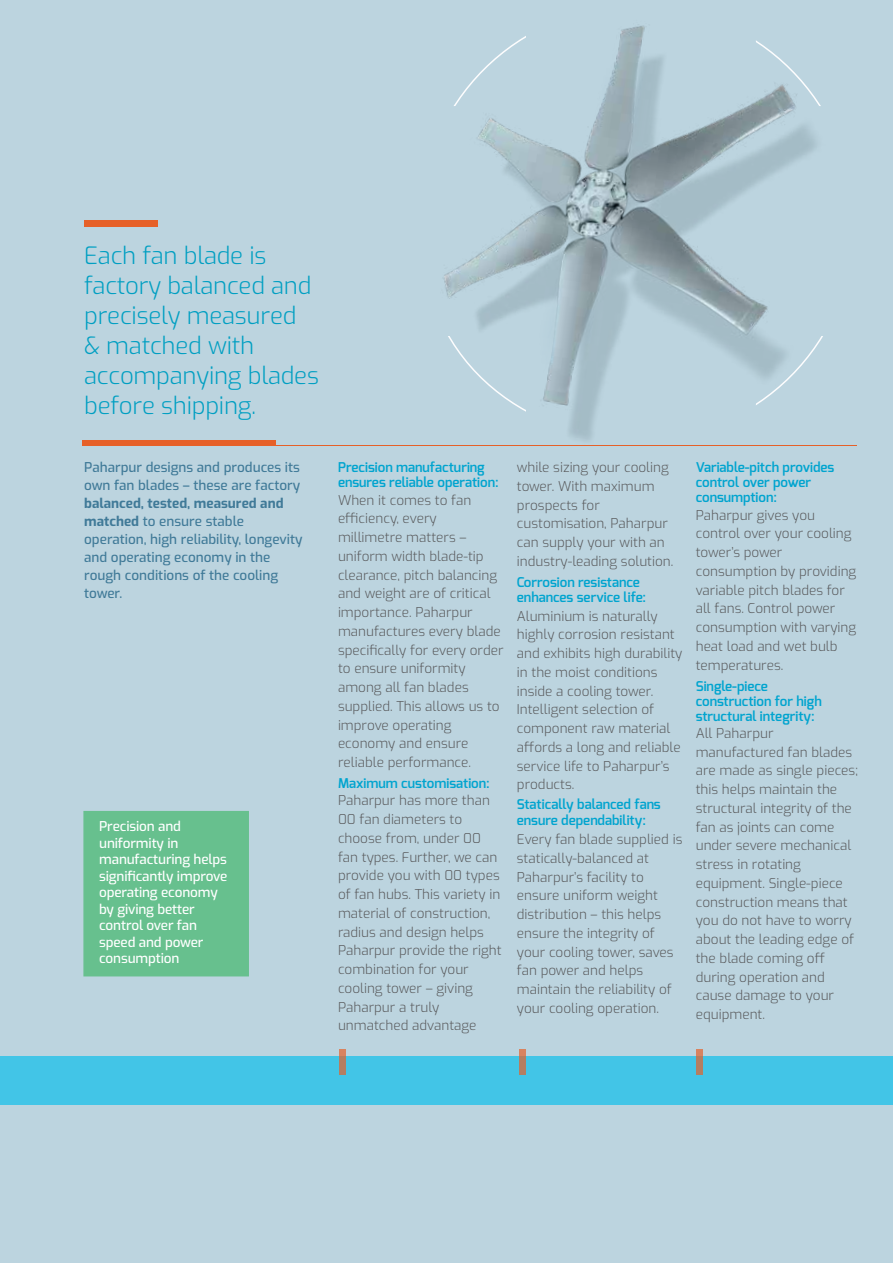
<style>
.page{position:relative;width:893px;height:1263px;background:#bcd4df}
.page>*{position:absolute;margin:0;border:0;box-sizing:border-box;transform-origin:0 0}
.t1{font:300 24px/30px "Exo";letter-spacing:-.01em;color:#009fc2}
.t2{font:300 13.5px/18.8px "Exo";color:#58595b}
.t3{font:600 13.5px/15px "Exo";color:#00a4cf}
.t4{font:500 13.5px/18px "Exo";color:#407a98}
.t5{font:500 13.5px/16.5px "Exo";letter-spacing:-.01em;color:#fff}
.s1{font-weight:700}
</style>
<div class="page">
<div style="left:0;top:1056px;width:893px;height:48px;background:#42c5e7"></div>
<div style="left:83px;top:811px;width:166px;height:165px;background:#67c08e"></div>
<div style="left:84px;top:220px;width:73px;height:7px;background:#e66028"></div>
<div style="left:83px;top:441px;width:193px;height:5px;background:#e66028"></div>
<hr style="left:276px;top:445px;width:581px;height:1px;background:#e66028">
<svg style="left:339px;top:1049px;width:6px;height:25px"></svg>
<svg style="left:519px;top:1049px;width:6px;height:25px"></svg>
<svg style="left:696px;top:1049px;width:6px;height:25px"></svg>
<img style="left:443px;top:25px;width:380px;height:416px">
<h1 class="t1" style="left:84px;top:239px;width:236px">Each fan blade is factory balanced and precisely measured<br>&amp; matched with accompanying blades before shipping.</h1>
<p class="t4" style="left:84px;top:458px;width:218px">Paharpur designs and produces its own fan blades – these are factory</p>
<p class="t4" style="left:84px;top:494px;width:220px"><span class="s1">balanced, tested, measured and matched</span> to ensure stable operation, high reliability, longevity and operating economy in the rough conditions of the cooling tower.</p>
<p class="t5" style="left:99px;top:817px;width:130px">Precision and uniformity in manufacturing helps significantly improve operating economy by giving better control over fan speed and power consumption</p>
<p class="t3" style="left:338px;top:460px;width:162px">Precision manufacturing ensures reliable operation:</p>
<p class="t2" style="left:338px;top:489px;width:167px">When it comes to fan efficiency, every millimetre matters – uniform width blade-tip clearance, pitch balancing and weight are of critical importance. Paharpur manufactures every blade specifically for every order to ensure uniformity among all fan blades supplied. This allows us to improve operating economy and ensure reliable performance.</p>
<p class="t3" style="left:338px;top:776px;width:153px">Maximum customisation:</p>
<p class="t2" style="left:338px;top:790px;width:165px">Paharpur has more than<br>00 fan diameters to choose from, under 00 fan types. Further, we can provide you with 00 types of fan hubs. This variety in material of construction, radius and design helps<br>Paharpur provide the right combination for your cooling tower – giving<br>Paharpur a truly unmatched advantage</p>
<p class="t2" style="left:517px;top:457px;width:158px">while sizing your cooling tower. With maximum prospects for customisation, Paharpur can supply your with an industry-leading solution.</p>
<p class="t3" style="left:517px;top:574px;width:131px">Corrosion resistance enhances service life:</p>
<p class="t2" style="left:517px;top:606px;width:167px">Aluminium is naturally highly corrosion resistant and exhibits high durability in the moist conditions inside a cooling tower.<br>Intelligent selection of component raw material affords a long and reliable service life to Paharpur’s products.</p>
<p class="t3" style="left:517px;top:796px;width:145px;line-height:16.5px">Statically balanced fans ensure dependability:</p>
<p class="t2" style="left:517px;top:829px;width:167px">Every fan blade supplied is statically-balanced at<br>Paharpur’s facility to ensure uniform weight distribution – this helps ensure the integrity of your cooling tower, saves fan power and helps maintain the reliability of your cooling operation.</p>
<p class="t3" style="left:696px;top:460px;width:140px">Variable-pitch provides control over power consumption:</p>
<p class="t2" style="left:696px;top:505px;width:162px">Paharpur gives you control over your cooling tower’s power consumption by providing variable pitch blades for all fans. Control power consumption with varying heat load and wet bulb temperatures.</p>
<p class="t3" style="left:696px;top:678px;width:128px">Single-piece construction for high structural integrity:</p>
<p class="t2" style="left:696px;top:723px;width:164px">All Paharpur manufactured fan blades are made as single pieces; this helps maintain the structural integrity of the fan as joints can come under severe mechanical stress in rotating equipment. Single-piece construction means that you do not have to worry about the leading edge of the blade coming off during operation and cause damage to your equipment.</p>
</div>
